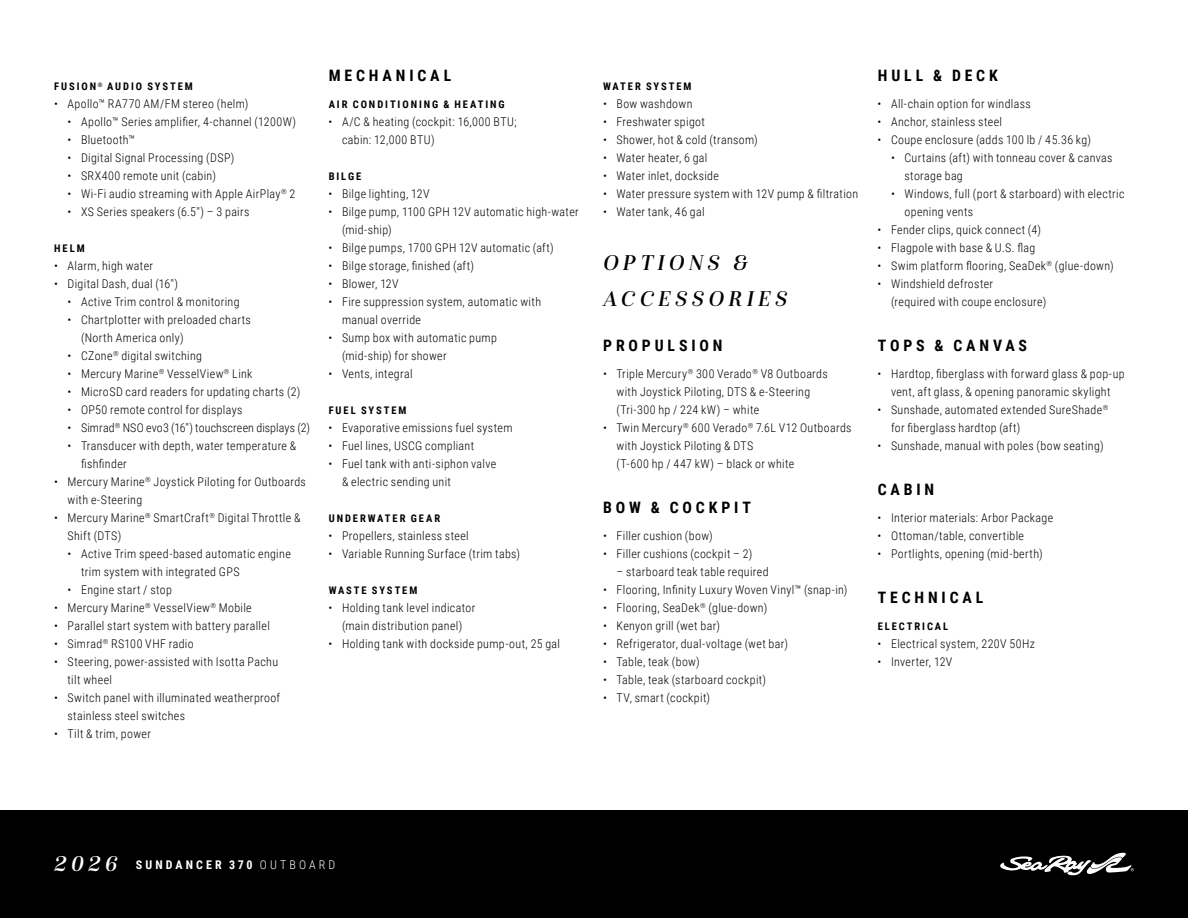
<style>
.page{position:relative;width:1188px;height:918px;background:#fff}
.page>*{position:absolute;margin:0;border:0;box-sizing:border-box;transform-origin:0 0}
.Isabel_Italic_15_24_-_H1{font:italic 22.5px/36px "Isabel";letter-spacing:.195em;color:#000}
.Roboto_Cond_10_5_12__CAPS__-_H2{font:700 15.75px "Roboto Condensed";letter-spacing:.245em;color:#000}
.t1{font:300 12px/18px "Roboto Condensed";letter-spacing:.03em;color:#000}
.t2{font:300 12px "Roboto Condensed";letter-spacing:.01em;color:#000}
.t3{font:700 12px "Roboto Condensed";letter-spacing:.255em;color:#fff}
.Roboto_Cond_7_12__CAPS__-_H3{font:700 10.5px "Roboto Condensed";letter-spacing:.185em;color:#000}
.Roboto_Cond_7_12__CAPS__-_H3__After_H2{font:700 10.5px "Roboto Condensed";letter-spacing:.185em;color:#000}
.s1{font-family:"Isabel";font-weight:400;font-style:italic;font-size:22.5px}
.s2{font-weight:300}
</style>
<div class="page">
<div style="left:0;top:810px;width:1188px;height:108px;background:#000"></div>
<svg style="left:1000px;top:853px;width:134px;height:22px"></svg>
<h3 class="Roboto_Cond_7_12__CAPS__-_H3" style="left:54px;top:79px;width:140px">FUSION<sup>®</sup> AUDIO SYSTEM</h3>
<p class="t1" style="left:54px;top:94px;width:196px">• Apollo™ RA770 AM/FM stereo (helm)</p>
<p class="t1" style="left:68px;top:112px;width:230px">• Apollo™ Series amplifier, 4-channel (1200W)</p>
<p class="t1" style="left:68px;top:130px;width:69px">• Bluetooth™</p>
<p class="t1" style="left:68px;top:148px;width:168px">• Digital Signal Processing (DSP)</p>
<p class="t1" style="left:68px;top:166px;width:150px">• SRX400 remote unit (cabin)</p>
<p class="t1" style="left:68px;top:184px;width:229px">• Wi-Fi audio streaming with Apple AirPlay<sup>®</sup> 2</p>
<p class="t1" style="left:68px;top:202px;width:184px">• XS Series speakers (6.5″) – 3 pairs</p>
<h3 class="Roboto_Cond_7_12__CAPS__-_H3" style="left:54px;top:241px;width:32px">HELM</h3>
<p class="t1" style="left:54px;top:256px;width:101px">• Alarm, high water</p>
<p class="t1" style="left:54px;top:274px;width:126px">• Digital Dash, dual (16″)</p>
<p class="t1" style="left:68px;top:292px;width:174px">• Active Trim control &amp; monitoring</p>
<p class="t1" style="left:81px;top:310px;width:171px;text-indent:-14px">• Chartplotter with preloaded charts (North America only)</p>
<p class="t1" style="left:68px;top:346px;width:136px">• CZone<sup>®</sup> digital switching</p>
<p class="t1" style="left:68px;top:364px;width:187px">• Mercury Marine<sup>®</sup> VesselView<sup>®</sup> Link</p>
<p class="t1" style="left:68px;top:382px;width:234px">• MicroSD card readers for updating charts (2)</p>
<p class="t1" style="left:68px;top:400px;width:176px">• OP50 remote control for displays</p>
<p class="t2" style="left:68px;top:419px;width:244px">• Simrad<sup>®</sup> NSO evo3 (16″) touchscreen displays (2)</p>
<p class="t1" style="left:81px;top:436px;width:217px;text-indent:-14px">• Transducer with depth, water temperature &amp; fishfinder</p>
<p class="t1" style="left:68px;top:472px;width:240px;text-indent:-14px">• Mercury Marine<sup>®</sup> Joystick Piloting for Outboards with e-Steering</p>
<p class="t1" style="left:68px;top:508px;width:235px;text-indent:-14px">• Mercury Marine<sup>®</sup> SmartCraft<sup>®</sup> Digital Throttle &amp;<br>Shift (DTS)</p>
<p class="t1" style="left:81px;top:544px;width:211px;text-indent:-14px">• Active Trim speed-based automatic engine trim system with integrated GPS</p>
<p class="t1" style="left:68px;top:580px;width:106px">• Engine start / stop</p>
<p class="t1" style="left:54px;top:598px;width:199px">• Mercury Marine<sup>®</sup> VesselView<sup>®</sup> Mobile</p>
<p class="t1" style="left:54px;top:616px;width:217px">• Parallel start system with battery parallel</p>
<p class="t1" style="left:54px;top:634px;width:141px">• Simrad<sup>®</sup> RS100 VHF radio</p>
<p class="t1" style="left:68px;top:652px;width:212px;text-indent:-14px">• Steering, power-assisted with Isotta Pachu tilt wheel</p>
<p class="t1" style="left:68px;top:688px;width:214px;text-indent:-14px">• Switch panel with illuminated weatherproof stainless steel switches</p>
<p class="t1" style="left:54px;top:724px;width:98px">• Tilt &amp; trim, power</p>
<h2 class="Roboto_Cond_10_5_12__CAPS__-_H2" style="left:329px;top:64px;width:124px">MECHANICAL</h2>
<h3 class="Roboto_Cond_7_12__CAPS__-_H3__After_H2" style="left:329px;top:97px;width:178px">AIR CONDITIONING &amp; HEATING</h3>
<p class="t1" style="left:342px;top:112px;width:176px;text-indent:-14px">• A/C &amp; heating (cockpit: 16,000 BTU; cabin: 12,000 BTU)</p>
<h3 class="Roboto_Cond_7_12__CAPS__-_H3" style="left:329px;top:169px;width:34px">BILGE</h3>
<p class="t1" style="left:328px;top:184px;width:103px">• Bilge lighting, 12V</p>
<p class="t1" style="left:342px;top:202px;width:238px;text-indent:-14px">• Bilge pump, 1100 GPH 12V automatic high-water (mid-ship)</p>
<p class="t1" style="left:328px;top:238px;width:227px">• Bilge pumps, 1700 GPH 12V automatic (aft)</p>
<p class="t1" style="left:328px;top:256px;width:147px">• Bilge storage, finished (aft)</p>
<p class="t1" style="left:328px;top:274px;width:72px">• Blower, 12V</p>
<p class="t1" style="left:342px;top:292px;width:201px;text-indent:-14px">• Fire suppression system, automatic with manual override</p>
<p class="t1" style="left:342px;top:328px;width:156px;text-indent:-14px">• Sump box with automatic pump (mid-ship) for shower</p>
<p class="t1" style="left:328px;top:364px;width:86px">• Vents, integral</p>
<h3 class="Roboto_Cond_7_12__CAPS__-_H3" style="left:329px;top:403px;width:79px">FUEL SYSTEM</h3>
<p class="t1" style="left:328px;top:418px;width:186px">• Evaporative emissions fuel system</p>
<p class="t1" style="left:328px;top:436px;width:147px">• Fuel lines, USCG compliant</p>
<p class="t1" style="left:342px;top:454px;width:156px;text-indent:-14px">• Fuel tank with anti-siphon valve &amp; electric sending unit</p>
<h3 class="Roboto_Cond_7_12__CAPS__-_H3" style="left:329px;top:511px;width:113px">UNDERWATER GEAR</h3>
<p class="t1" style="left:328px;top:526px;width:142px">• Propellers, stainless steel</p>
<p class="t1" style="left:328px;top:544px;width:193px">• Variable Running Surface (trim tabs)</p>
<h3 class="Roboto_Cond_7_12__CAPS__-_H3" style="left:329px;top:583px;width:90px">WASTE SYSTEM</h3>
<p class="t1" style="left:328px;top:598px;width:148px;text-align:center">• Holding tank level indicator (main distribution panel)</p>
<p class="t1" style="left:328px;top:634px;width:233px">• Holding tank with dockside pump-out, 25 gal</p>
<h3 class="Roboto_Cond_7_12__CAPS__-_H3" style="left:603px;top:79px;width:90px">WATER SYSTEM</h3>
<p class="t1" style="left:603px;top:94px;width:91px">• Bow washdown</p>
<p class="t1" style="left:603px;top:112px;width:103px">• Freshwater spigot</p>
<p class="t1" style="left:603px;top:130px;width:156px">• Shower, hot &amp; cold (transom)</p>
<p class="t1" style="left:603px;top:148px;width:106px">• Water heater, 6 gal</p>
<p class="t1" style="left:603px;top:166px;width:117px">• Water inlet, dockside</p>
<p class="t1" style="left:603px;top:184px;width:257px">• Water pressure system with 12V pump &amp; filtration</p>
<p class="t1" style="left:603px;top:202px;width:103px">• Water tank, 46 gal</p>
<h1 class="Isabel_Italic_15_24_-_H1" style="left:603px;top:247px;width:186px">OPTIONS &amp;<br>ACCESSORIES</h1>
<h2 class="Roboto_Cond_10_5_12__CAPS__-_H2" style="left:603px;top:334px;width:121px">PROPULSION</h2>
<p class="t1" style="left:616px;top:364px;width:213px;text-indent:-14px">• Triple Mercury<sup>®</sup> 300 Verado<sup>®</sup> V8 Outboards with Joystick Piloting, DTS &amp; e-Steering (Tri-300 hp / 224 kW) – white</p>
<p class="t1" style="left:616px;top:418px;width:237px;text-indent:-14px">• Twin Mercury<sup>®</sup> 600 Verado<sup>®</sup> 7.6L V12 Outboards with Joystick Piloting &amp; DTS<br>(T-600 hp / 447 kW) – black or white</p>
<h2 class="Roboto_Cond_10_5_12__CAPS__-_H2" style="left:603px;top:496px;width:149px">BOW &amp; COCKPIT</h2>
<p class="t1" style="left:603px;top:526px;width:111px">• Filler cushion (bow)</p>
<p class="t1" style="left:603px;top:544px;width:151px">• Filler cushions (cockpit – 2)</p>
<p class="t1" style="left:616px;top:562px;width:154px">– starboard teak table required</p>
<p class="t1" style="left:603px;top:580px;width:246px">• Flooring, Infinity Luxury Woven Vinyl™ (snap-in)</p>
<p class="t1" style="left:603px;top:598px;width:166px">• Flooring, SeaDek<sup>®</sup> (glue-down)</p>
<p class="t1" style="left:603px;top:616px;width:119px">• Kenyon grill (wet bar)</p>
<p class="t1" style="left:603px;top:634px;width:187px">• Refrigerator, dual-voltage (wet bar)</p>
<p class="t1" style="left:603px;top:652px;width:98px">• Table, teak (bow)</p>
<p class="t1" style="left:603px;top:670px;width:165px">• Table, teak (starboard cockpit)</p>
<p class="t1" style="left:603px;top:688px;width:109px">• TV, smart (cockpit)</p>
<h2 class="Roboto_Cond_10_5_12__CAPS__-_H2" style="left:878px;top:64px;width:122px">HULL &amp; DECK</h2>
<p class="t1" style="left:878px;top:94px;width:155px">• All-chain option for windlass</p>
<p class="t1" style="left:878px;top:112px;width:126px">• Anchor, stainless steel</p>
<p class="t1" style="left:878px;top:130px;width:215px">• Coupe enclosure (adds 100 lb / 45.36 kg)</p>
<p class="t1" style="left:904px;top:148px;width:209px;text-indent:-14px">• Curtains (aft) with tonneau cover &amp; canvas storage bag</p>
<p class="t1" style="left:904px;top:184px;width:222px;text-indent:-14px">• Windows, full (port &amp; starboard) with electric opening vents</p>
<p class="t1" style="left:878px;top:220px;width:165px">• Fender clips, quick connect (4)</p>
<p class="t1" style="left:878px;top:238px;width:159px">• Flagpole with base &amp; U.S. flag</p>
<p class="t1" style="left:878px;top:256px;width:238px">• Swim platform flooring, SeaDek<sup>®</sup> (glue-down)</p>
<p class="t1" style="left:891px;top:274px;width:157px;text-indent:-14px">• Windshield defroster<br>(required with coupe enclosure)</p>
<h2 class="Roboto_Cond_10_5_12__CAPS__-_H2" style="left:878px;top:334px;width:151px">TOPS &amp; CANVAS</h2>
<p class="t1" style="left:878px;top:364px;width:249px;text-align:center">• Hardtop, fiberglass with forward glass &amp; pop-up vent, aft glass, &amp; opening panoramic skylight</p>
<p class="t1" style="left:891px;top:400px;width:219px;text-indent:-14px">• Sunshade, automated extended SureShade<sup>® </sup>for fiberglass hardtop (aft)</p>
<p class="t1" style="left:878px;top:436px;width:228px">• Sunshade, manual with poles (bow seating)</p>
<h2 class="Roboto_Cond_10_5_12__CAPS__-_H2" style="left:878px;top:478px;width:58px">CABIN</h2>
<p class="t1" style="left:878px;top:508px;width:177px">• Interior materials: Arbor Package</p>
<p class="t1" style="left:878px;top:526px;width:148px">• Ottoman/table, convertible</p>
<p class="t1" style="left:878px;top:544px;width:167px">• Portlights, opening (mid-berth)</p>
<h2 class="Roboto_Cond_10_5_12__CAPS__-_H2" style="left:878px;top:586px;width:107px">TECHNICAL</h2>
<h3 class="Roboto_Cond_7_12__CAPS__-_H3__After_H2" style="left:878px;top:619px;width:72px">ELECTRICAL</h3>
<p class="t1" style="left:878px;top:634px;width:159px">• Electrical system, 220V 50Hz</p>
<p class="t1" style="left:878px;top:652px;width:76px">• Inverter, 12V</p>
<p class="t3" style="left:54px;top:856px;width:283px"><span class="s1">2026</span> SUNDANCER 370 <span class="s2">OUTBOARD</span></p>
</div>
